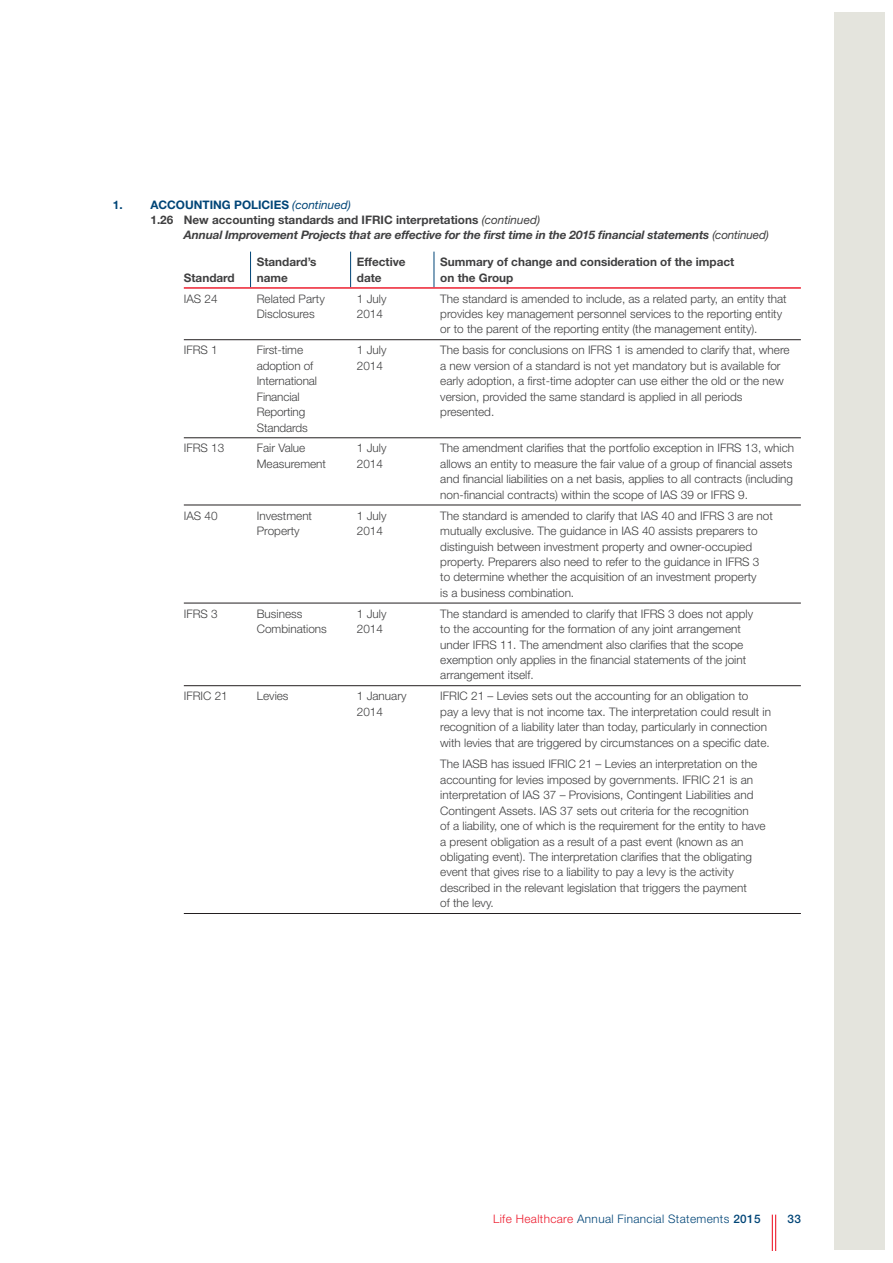
<style>
.page{position:relative;width:893px;height:1263px;background:#fff}
.page>*{position:absolute;margin:0;border:0;box-sizing:border-box;transform-origin:0 0}
.t1{font:300 11.7px/15.5px "Helvetica Neue LT Std";color:#404041}
.t2{font:700 11.7px/15.5px "Helvetica Neue LT Std";color:#404041}
.t3{font:italic 700 11.7px "Helvetica Neue LT Std";letter-spacing:-.015em;color:#404041}
.t4{font:300 11.7px "Helvetica Neue LT Std";letter-spacing:.03em;color:#004577}
.t5{font:700 11.7px "Helvetica Neue LT Std";color:#004577}
.t6{font:500 11.7px "Helvetica Neue LT Std";color:#004577}
.s1{font-weight:400;font-style:italic}
.s2{font-weight:400}
.s3{color:#ed1b2d}
.s4{font-weight:500}
</style>
<div class="page">
<hr style="left:771px;top:1215px;width:1px;height:35px;background:#ed1b2d">
<hr style="left:775px;top:1215px;width:1px;height:35px;background:#ed1b2d">
<div style="left:834px;top:13px;width:50px;height:1237px;background:#e4e4dd"></div>
<hr style="left:250px;top:252px;width:1px;height:35px;background:#004577">
<hr style="left:350px;top:252px;width:1px;height:35px;background:#004577">
<hr style="left:433px;top:252px;width:1px;height:35px;background:#004577">
<hr style="left:184px;top:287px;width:616px;height:2px;background:#ed1b2d">
<hr style="left:184px;top:339px;width:616px;height:1px;background:#231f20">
<hr style="left:184px;top:438px;width:616px;height:1px;background:#231f20">
<hr style="left:184px;top:505px;width:616px;height:1px;background:#231f20">
<hr style="left:184px;top:603px;width:616px;height:1px;background:#231f20">
<hr style="left:184px;top:685px;width:616px;height:1px;background:#231f20">
<hr style="left:184px;top:913px;width:616px;height:1px;background:#231f20">
<p class="t5" style="left:113px;top:200px;width:239px">1. ACCOUNTING POLICIES <span class="s1">(continued)</span></p>
<p class="t2" style="left:150px;top:214px;width:391px">1.26 New accounting standards and IFRIC interpretations <span class="s1">(continued)</span></p>
<p class="t3" style="left:184px;top:231px;width:586px">Annual Improvement Projects that are effective for the first time in the 2015 financial statements <span class="s2">(continued)</span></p>
<p class="t2" style="left:184px;top:271px;width:52px">Standard</p>
<p class="t2" style="left:257px;top:256px;width:61px">Standard’s name</p>
<p class="t2" style="left:357px;top:256px;width:50px">Effective date</p>
<p class="t2" style="left:440px;top:256px;width:295px">Summary of change and consideration of the impact on the Group</p>
<p class="t1" style="left:184px;top:292px;width:35px">IAS 24</p>
<p class="t1" style="left:257px;top:292px;width:69px">Related Party<br>Disclosures</p>
<p class="t1" style="left:357px;top:292px;width:31px">1 July<br>2014</p>
<p class="t1" style="left:440px;top:292px;width:348px">The standard is amended to include, as a related party, an entity that provides key management personnel services to the reporting entity or to the parent of the reporting entity (the management entity).</p>
<p class="t1" style="left:184px;top:344px;width:35px">IFRS 1</p>
<p class="t1" style="left:257px;top:344px;width:62px">First-time adoption of<br>International<br>Financial<br>Reporting<br>Standards</p>
<p class="t1" style="left:357px;top:344px;width:31px">1 July<br>2014</p>
<p class="t1" style="left:440px;top:344px;width:351px">The basis for conclusions on IFRS 1 is amended to clarify that, where a new version of a standard is not yet mandatory but is available for early adoption, a first-time adopter can use either the old or the new version, provided the same standard is applied in all periods presented.</p>
<p class="t1" style="left:184px;top:442px;width:42px">IFRS 13</p>
<p class="t1" style="left:257px;top:442px;width:71px">Fair Value<br>Measurement</p>
<p class="t1" style="left:357px;top:442px;width:31px">1 July<br>2014</p>
<p class="t1" style="left:440px;top:442px;width:355px">The amendment clarifies that the portfolio exception in IFRS 13, which allows an entity to measure the fair value of a group of financial assets and financial liabilities on a net basis, applies to all contracts (including non-financial contracts) within the scope of IAS 39 or IFRS 9.</p>
<p class="t1" style="left:184px;top:509px;width:35px">IAS 40</p>
<p class="t1" style="left:257px;top:509px;width:57px">Investment<br>Property</p>
<p class="t1" style="left:357px;top:509px;width:31px">1 July<br>2014</p>
<p class="t1" style="left:440px;top:509px;width:334px">The standard is amended to clarify that IAS 40 and IFRS 3 are not mutually exclusive. The guidance in IAS 40 assists preparers to distinguish between investment property and owner-occupied property. Preparers also need to refer to the guidance in IFRS 3<br>to determine whether the acquisition of an investment property<br>is a business combination.</p>
<p class="t1" style="left:184px;top:607px;width:35px">IFRS 3</p>
<p class="t1" style="left:257px;top:607px;width:72px">Business<br>Combinations</p>
<p class="t1" style="left:357px;top:607px;width:31px">1 July<br>2014</p>
<p class="t1" style="left:440px;top:607px;width:314px">The standard is amended to clarify that IFRS 3 does not apply to the accounting for the formation of any joint arrangement under IFRS 11. The amendment also clarifies that the scope exemption only applies in the financial statements of the joint arrangement itself.</p>
<p class="t1" style="left:184px;top:690px;width:46px">IFRIC 21</p>
<p class="t1" style="left:257px;top:690px;width:33px">Levies</p>
<p class="t1" style="left:357px;top:690px;width:51px">1 January<br>2014</p>
<p class="t1" style="left:440px;top:690px;width:332px">IFRIC 21 – Levies sets out the accounting for an obligation to<br>pay a levy that is not income tax. The interpretation could result in recognition of a liability later than today, particularly in connection with levies that are triggered by circumstances on a specific date.</p>
<p class="t1" style="left:440px;top:758px;width:327px">The IASB has issued IFRIC 21 – Levies an interpretation on the accounting for levies imposed by governments. IFRIC 21 is an interpretation of IAS 37 – Provisions, Contingent Liabilities and Contingent Assets. IAS 37 sets out criteria for the recognition<br>of a liability, one of which is the requirement for the entity to have a present obligation as a result of a past event (known as an obligating event). The interpretation clarifies that the obligating event that gives rise to a liability to pay a levy is the activity described in the relevant legislation that triggers the payment<br>of the levy.</p>
<p class="t4" style="left:493px;top:1215px;width:269px"><span class="s3">Life Healthcare</span> Annual Financial Statements <span class="s4">2015</span></p>
<p class="t6" style="left:787px;top:1215px;width:15px">33</p>
</div>
